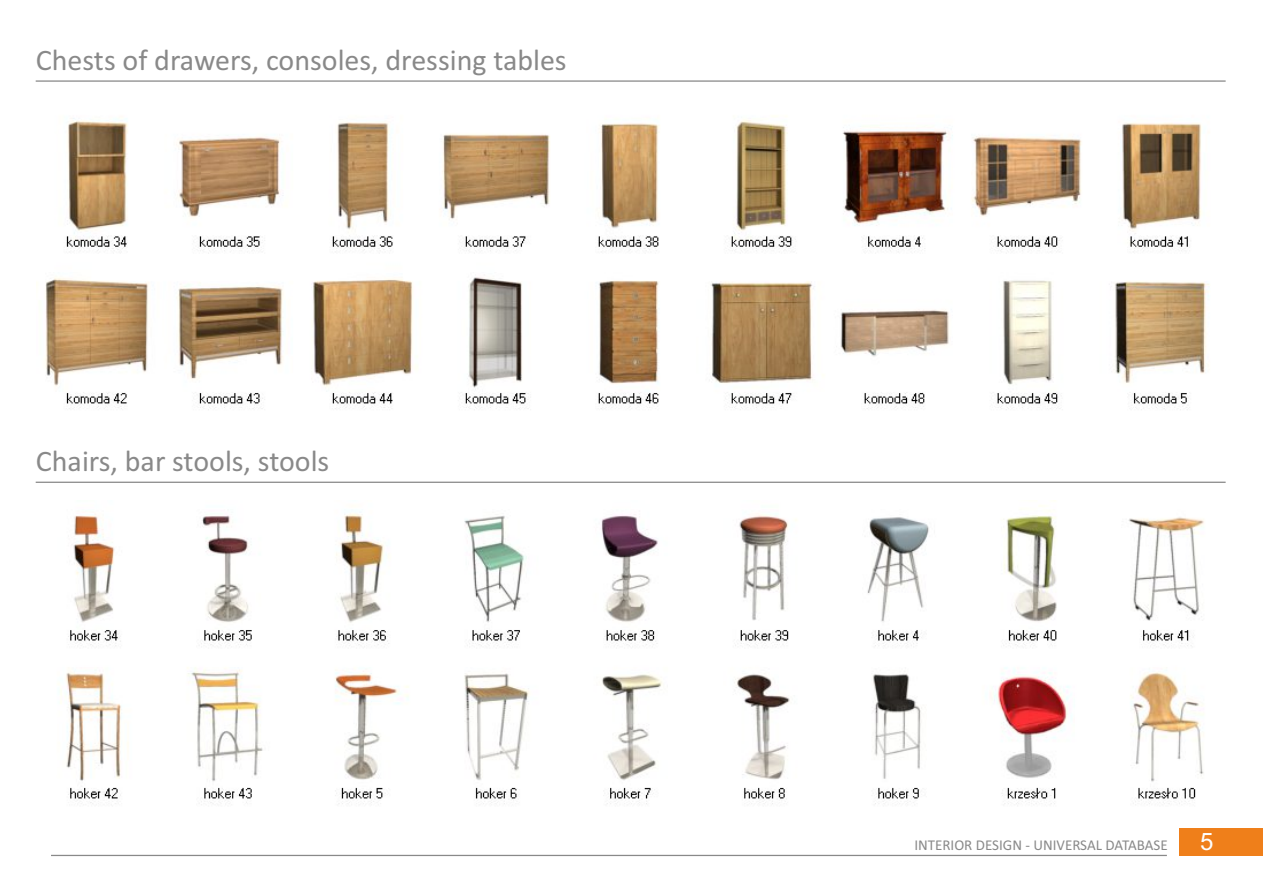
<style>
.page{position:relative;width:1263px;height:893px;background:#fff}
.page>*{position:absolute;margin:0;border:0;box-sizing:border-box;transform-origin:0 0}
.t1{font:30px "Calibri";color:#898989}
.t2{font:24px "Arial";color:#fefefe}
.t3{font:15px "Calibri";color:#898989}
</style>
<div class="page">
<hr style="left:36px;top:80px;width:1189px;height:2px;background:#898989">
<hr style="left:36px;top:482px;width:1189px;height:1px;background:#898989">
<img style="left:45px;top:116px;width:1165px;height:294px">
<img style="left:60px;top:500px;width:1144px;height:304px">
<div style="left:1180px;top:828px;width:83px;height:27px;background:#ef7f1a"></div>
<hr style="left:51px;top:855px;width:1116px;height:1px;background:#898989">
<p class="t1" style="left:36px;top:47px;width:532px">Chests of drawers, consoles, dressing tables</p>
<p class="t1" style="left:36px;top:448px;width:295px">Chairs, bar stools, stools</p>
<p class="t3" style="left:914px;top:839px;width:255px">INTERIOR DESIGN - UNIVERSAL DATABASE</p>
<p class="t2" style="left:1200px;top:832px;width:15px">5</p>
</div>
